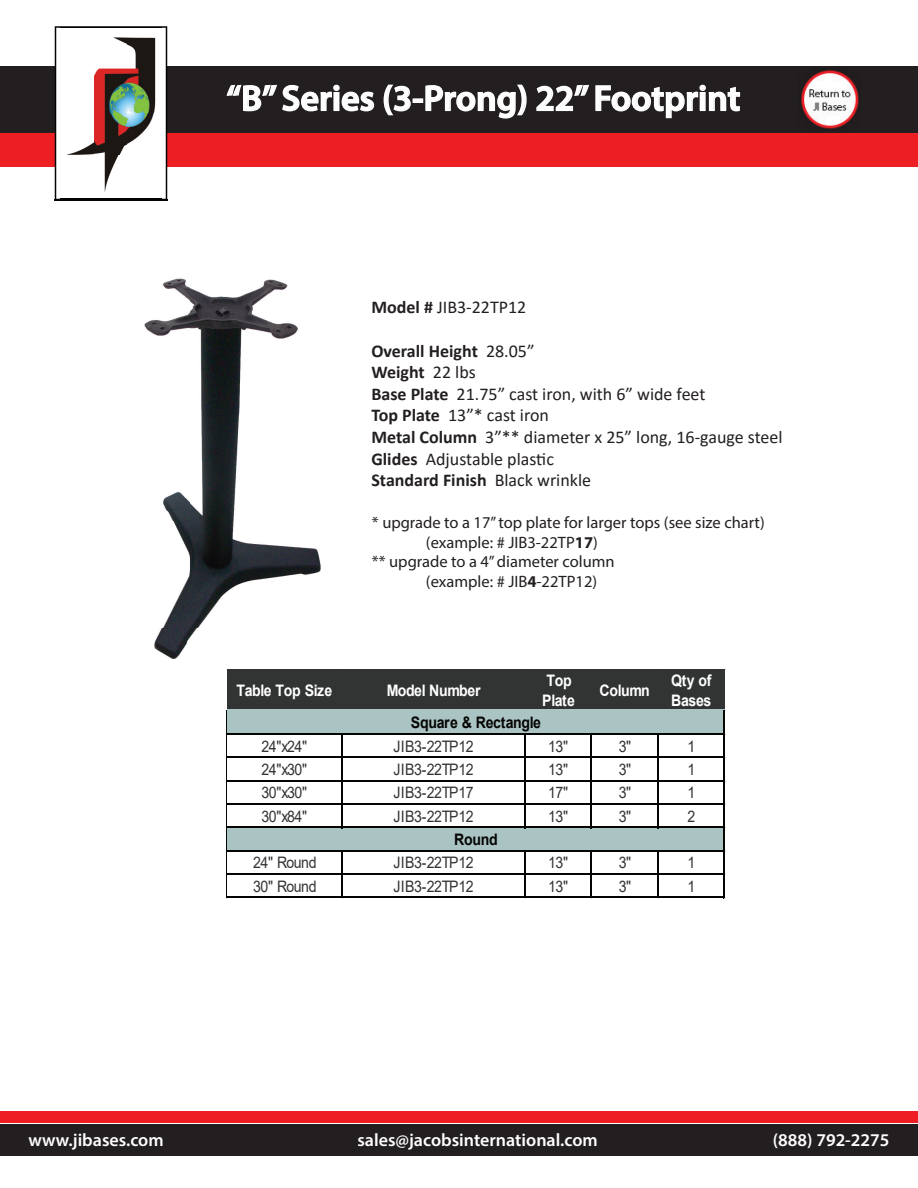
<style>
.page{position:relative;width:918px;height:1188px;background:#fff}
.page>*{position:absolute;margin:0;border:0;box-sizing:border-box;transform-origin:0 0}
.t1{font:600 36px "Myriad Pro";color:#fff}
.t2{font:18px/21.6px "Calibri";color:#231f20}
.t3{font:600 18px "Myriad Pro";color:#fff}
.t4{font:16.5px "Myriad Pro";color:#231f20}
.t5{font:15.9px "Arial";letter-spacing:-.025em;color:#323333;scale:.89 1}
.t6{font:700 15.9px/20.5px "Arial";letter-spacing:-.02em;color:#fff;scale:.89 1}
.t7{font:700 15.9px "Arial";letter-spacing:-.02em;color:#050504;scale:.89 1}
.s1{font-weight:700}
</style>
<div class="page">
<div style="left:0;top:66px;width:918px;height:67px;background:#231f20"></div>
<div style="left:0;top:133px;width:918px;height:34px;background:#ee1f23"></div>
<svg style="left:55px;top:26px;width:112px;height:173px"></svg>
<img style="left:60px;top:27px;width:102px;height:172px">
<svg style="left:226px;top:84px;width:515px;height:35px"></svg>
<img style="left:54px;top:199px;width:335px;height:471px">
<img style="left:55px;top:199px;width:112px;height:1px">
<div style="left:0;top:1124px;width:918px;height:31px;background:#231f20"></div>
<div style="left:0;top:1111px;width:918px;height:12px;background:#ee1d23"></div>
<div style="left:227px;top:670px;width:498px;height:41px;background:#323333"></div>
<div style="left:227px;top:710px;width:498px;height:25px;background:#aac3c3"></div>
<div style="left:227px;top:827px;width:498px;height:25px;background:#aac3c3"></div>
<hr style="left:227px;top:733px;width:498px;height:2px;background:#050504">
<hr style="left:227px;top:756px;width:498px;height:2px;background:#050504">
<hr style="left:227px;top:780px;width:498px;height:2px;background:#050504">
<hr style="left:227px;top:803px;width:498px;height:2px;background:#050504">
<hr style="left:227px;top:826px;width:498px;height:2px;background:#050504">
<hr style="left:341px;top:735px;width:2px;height:93px;background:#050504">
<hr style="left:524px;top:735px;width:2px;height:93px;background:#050504">
<hr style="left:590px;top:735px;width:2px;height:93px;background:#050504">
<hr style="left:657px;top:735px;width:2px;height:93px;background:#050504">
<hr style="left:227px;top:850px;width:498px;height:2px;background:#050504">
<hr style="left:227px;top:873px;width:498px;height:2px;background:#050504">
<hr style="left:226px;top:710px;width:1px;height:188px;background:#050504">
<hr style="left:341px;top:852px;width:2px;height:46px;background:#050504">
<hr style="left:524px;top:852px;width:2px;height:46px;background:#050504">
<hr style="left:590px;top:852px;width:2px;height:46px;background:#050504">
<hr style="left:657px;top:852px;width:2px;height:46px;background:#050504">
<hr style="left:227px;top:896px;width:498px;height:2px;background:#050504">
<hr style="left:723px;top:710px;width:2px;height:188px;background:#050504">
<img style="left:801px;top:70px;width:58px;height:59px">
<h1 class="t1" style="left:226px;top:85px;width:515px">“B” Series (3-Prong) 22” Footprint</h1>
<p class="t2" style="left:371px;top:298px;width:156px"><span class="s1">Model #</span> JIB3-22TP12</p>
<p class="t2" style="left:371px;top:341px;width:413px"><span class="s1">Overall Height</span> 28.05”<br><span class="s1">Weight</span> 22 lbs<br><span class="s1">Base Plate</span> 21.75” cast iron, with 6” wide feet<br><span class="s1">Top Plate</span> 13”* cast iron<br><span class="s1">Metal Column</span> 3”** diameter x 25” long, 16-gauge steel<br><span class="s1">Glides</span> Adjustable plas!c<br><span class="s1">Standard Finish</span> Black wrinkle</p>
<p class="t4" style="left:372px;top:516px;width:394px">* upgrade to a 17” top plate for larger tops (see size chart)</p>
<p class="t4" style="left:426px;top:536px;width:173px">(example: # JIB3-22TP<span class="s1">17</span>)</p>
<p class="t4" style="left:372px;top:555px;width:244px">** upgrade to a 4” diameter column</p>
<p class="t4" style="left:426px;top:575px;width:173px">(example: # JIB<span class="s1">4</span>-22TP12)</p>
<p class="t6" style="left:236px;top:681px;width:109px">Table Top Size</p>
<p class="t6" style="left:387px;top:681px;width:107px">Model Number</p>
<p class="t6" style="left:542px;top:671px;width:38px">Top<br>Plate</p>
<p class="t6" style="left:600px;top:681px;width:58px">Column</p>
<p class="t6" style="left:671px;top:671px;width:47px">Qty of<br>Bases</p>
<p class="t5" style="left:261px;top:737px;width:53px">24"x24"</p>
<p class="t5" style="left:394px;top:737px;width:92px">JIB3-22TP12</p>
<p class="t5" style="left:548px;top:737px;width:24px">13"</p>
<p class="t5" style="left:619px;top:737px;width:16px">3"</p>
<p class="t5" style="left:688px;top:737px;width:10px">1</p>
<p class="t5" style="left:261px;top:760px;width:53px">24"x30"</p>
<p class="t5" style="left:394px;top:760px;width:92px">JIB3-22TP12</p>
<p class="t5" style="left:548px;top:760px;width:24px">13"</p>
<p class="t5" style="left:619px;top:760px;width:16px">3"</p>
<p class="t5" style="left:688px;top:760px;width:10px">1</p>
<p class="t5" style="left:261px;top:784px;width:53px">30"x30"</p>
<p class="t5" style="left:394px;top:784px;width:92px">JIB3-22TP17</p>
<p class="t5" style="left:548px;top:784px;width:24px">17"</p>
<p class="t5" style="left:619px;top:784px;width:16px">3"</p>
<p class="t5" style="left:688px;top:784px;width:10px">1</p>
<p class="t5" style="left:261px;top:807px;width:53px">30"x84"</p>
<p class="t5" style="left:394px;top:807px;width:92px">JIB3-22TP12</p>
<p class="t5" style="left:548px;top:807px;width:24px">13"</p>
<p class="t5" style="left:619px;top:807px;width:16px">3"</p>
<p class="t5" style="left:688px;top:807px;width:10px">2</p>
<p class="t5" style="left:253px;top:854px;width:73px">24" Round</p>
<p class="t5" style="left:394px;top:854px;width:92px">JIB3-22TP12</p>
<p class="t5" style="left:548px;top:854px;width:24px">13"</p>
<p class="t5" style="left:619px;top:854px;width:16px">3"</p>
<p class="t5" style="left:688px;top:854px;width:10px">1</p>
<p class="t5" style="left:253px;top:877px;width:73px">30" Round</p>
<p class="t5" style="left:394px;top:877px;width:92px">JIB3-22TP12</p>
<p class="t5" style="left:548px;top:877px;width:24px">13"</p>
<p class="t5" style="left:619px;top:877px;width:16px">3"</p>
<p class="t5" style="left:688px;top:877px;width:10px">1</p>
<p class="t7" style="left:411px;top:716px;width:148px">Square &amp; Rectangle</p>
<p class="t7" style="left:454px;top:834px;width:50px">Round</p>
<p class="t3" style="left:28px;top:1133px;width:137px">www.jibases.com</p>
<p class="t3" style="left:357px;top:1133px;width:242px">sales@jacobsinternational.com</p>
<p class="t3" style="left:773px;top:1133px;width:118px">(888) 792-2275</p>
</div>
